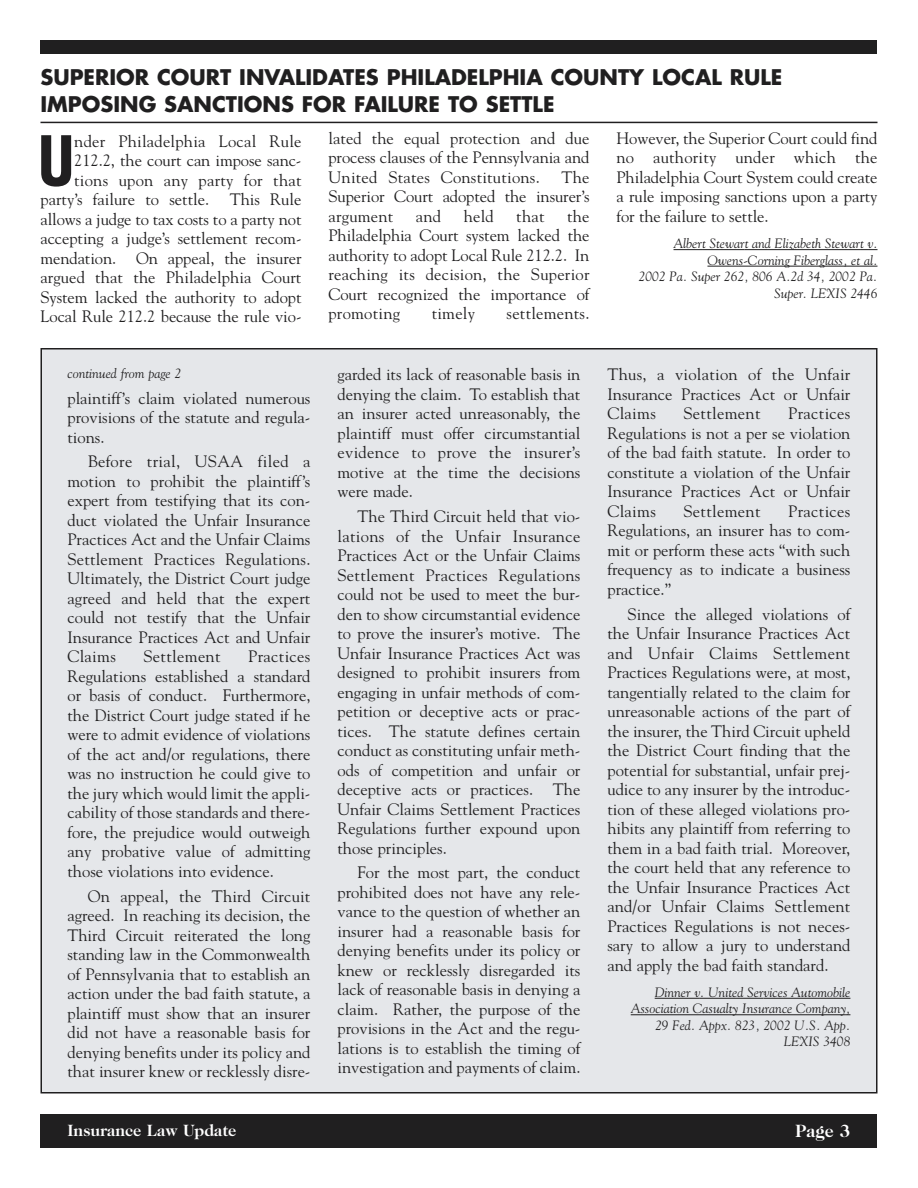
<style>
.page{position:relative;width:918px;height:1188px;background:#fff}
.page>*{position:absolute;margin:0;border:0;box-sizing:border-box;transform-origin:0 0}
.t1{font:700 condensed 67.05px "Futura";color:#201f20}
.t2{font:700 21px/27px "Futura";color:#201f20}
.t3{font:700 18px "Caslon Two Twenty Four";color:#fff}
.t4{font:16.5px/19.5px "Goudy";color:#201f20;text-align:justify}
.t5{font:16.5px "Goudy";letter-spacing:.02em;color:#201f20}
.t6{font:700 16.5px "Caslon Two Twenty Four";color:#fff}
.t7{font:italic 13.5px/16.5px "Goudy";color:#201f20;text-align:right}
</style>
<div class="page">
<div style="left:41px;top:349px;width:836px;height:744px;background:#e5e7ea"></div>
<hr style="left:655px;top:998px;width:45px;height:1px;background:#201f20">
<hr style="left:700px;top:998px;width:64px;height:1px;background:#201f20">
<hr style="left:764px;top:998px;width:86px;height:1px;background:#201f20">
<hr style="left:631px;top:1014px;width:215px;height:1px;background:#201f20">
<div style="left:40px;top:1114px;width:838px;height:34px;background:#201f20"></div>
<div style="left:40px;top:40px;width:838px;height:14px;background:#201f20"></div>
<svg style="left:674px;top:249px;width:28px;height:1px"></svg>
<hr style="left:702px;top:249px;width:43px;height:1px;background:#201f20">
<hr style="left:745px;top:249px;width:115px;height:1px;background:#201f20">
<svg style="left:860px;top:249px;width:18px;height:1px"></svg>
<hr style="left:707px;top:266px;width:61px;height:1px;background:#201f20">
<hr style="left:768px;top:266px;width:52px;height:1px;background:#201f20">
<hr style="left:820px;top:266px;width:58px;height:1px;background:#201f20">
<hr style="left:40px;top:122px;width:838px;height:1px;background:#201f20">
<p class="t2" style="left:40px;top:65px;width:743px">SUPERIOR COURT INVALIDATES PHILADELPHIA COUNTY LOCAL RULE<br>IMPOSING SANCTIONS FOR FAILURE TO SETTLE</p>
<p class="t4" style="left:40px;top:133px;width:263px;text-align:right">nder Philadelphia Local Rule 212.2, the court can impose sanc&shy;tions upon any party for that party’s failure to settle. This Rule allows a judge to tax costs to a party not accepting a judge’s settlement recom&shy;mendation. On appeal, the insurer argued that the Philadelphia Court System lacked the authority to adopt Local Rule 212.2 because the rule vio-</p>
<p class="t4" style="left:328px;top:130px;width:263px">lated the equal protection and due process clauses of the Pennsylvania and United States Constitutions.</p>
<h1 class="t1" style="left:38px;top:132px;width:38px">U</h1>
<p class="t4" style="left:328px;top:169px;width:263px;text-indent:233px">The Superior Court adopted the insurer’s argument</p>
<p class="t4" style="left:328px;top:208px;width:263px;text-indent:239px">the Philadelphia Court system lacked the authority to adopt Local Rule 212.2. In reaching its decision, the Superior Court recognized the importance of promoting</p>
<p class="t4" style="left:416px;top:208px;width:27px">and</p>
<p class="t4" style="left:464px;top:208px;width:32px">held</p>
<p class="t4" style="left:516px;top:208px;width:30px">that</p>
<p class="t4" style="left:432px;top:305px;width:45px">timely</p>
<p class="t4" style="left:507px;top:305px;width:84px">settlements.</p>
<p class="t4" style="left:616px;top:130px;width:263px">However, the Superior Court could find no authority under which the Philadelphia Court System could create a rule imposing sanctions upon a party for the failure to settle.</p>
<p class="t7" style="left:639px;top:236px;width:240px">Albert Stewart and Elizabeth Stewart v.<br>Owens-Corning Fiberglass, et al.<br>2002 Pa. Super 262, 806 A.2d 34, 2002 Pa.<br>Super. LEXIS 2446</p>
<p class="t7" style="left:68px;top:366px;width:115px">continued from page 2</p>
<p class="t4" style="left:67px;top:389px;width:245px">plaintiff’s claim violated numerous provisions of the statute and regula&shy;tions.</p>
<p class="t4" style="left:67px;top:453px;width:245px;text-indent:20px">Before trial, USAA filed a motion to prohibit the plaintiff’s expert from testifying that its con&shy;duct violated the Unfair Insurance Practices Act and the Unfair Claims Settlement Practices Regulations.<br>Ultimately, the District Court judge agreed and held that the expert could not testify that the Unfair Insurance Practices Act and Unfair Claims</p>
<p class="t5" style="left:143px;top:650px;width:79px">Settlement</p>
<p class="t4" style="left:67px;top:648px;width:245px;text-indent:181px">Practices Regulations established a standard or basis of conduct. Furthermore, the District Court judge stated if he were to admit evidence of violations of the act and/or regulations, there was no instruction he could give to the jury which would limit the appli&shy;cability of those standards and there&shy;fore, the prejudice would outweigh any probative value of admitting those violations into evidence.</p>
<p class="t4" style="left:67px;top:888px;width:245px;text-indent:20px">On appeal, the Third Circuit agreed. In reaching its decision, the Third Circuit reiterated the long standing law in the Commonwealth of Pennsylvania that to establish an action under the bad faith statute, a plaintiff must show that an insurer did not have a reasonable basis for denying benefits under its policy and that insurer knew or recklessly disre-</p>
<p class="t4" style="left:337px;top:366px;width:245px">garded its lack of reasonable basis in denying the claim. To establish that an insurer acted unreasonably, the plaintiff must offer circumstantial evidence to prove the insurer’s motive at the time the decisions were made.</p>
<p class="t4" style="left:337px;top:508px;width:245px;text-indent:20px">The Third Circuit held that vio&shy;lations of the Unfair Insurance Practices Act or the Unfair Claims Settlement Practices Regulations could not be used to meet the bur&shy;den to show circumstantial evidence to prove the insurer’s motive. The Unfair Insurance Practices Act was designed to prohibit insurers from engaging in unfair methods of com&shy;petition or deceptive acts or prac&shy;tices. The statute defines certain conduct as constituting unfair meth&shy;ods of competition and unfair or deceptive acts or practices. The Unfair Claims Settlement Practices Regulations further expound upon those principles.</p>
<p class="t4" style="left:337px;top:864px;width:245px;text-indent:20px">For the most part, the conduct prohibited does not have any rele&shy;vance to the question of whether an insurer had a reasonable basis for denying benefits under its policy or knew or recklessly disregarded its lack of reasonable basis in denying a claim. Rather, the purpose of the provisions in the Act and the regu&shy;lations is to establish the timing of investigation and payments of claim.</p>
<p class="t4" style="left:607px;top:366px;width:245px">Thus, a violation of the Unfair Insurance Practices Act or Unfair Claims</p>
<p class="t5" style="left:683px;top:407px;width:79px">Settlement</p>
<p class="t4" style="left:607px;top:405px;width:245px;text-indent:181px">Practices Regulations is not a per se violation of the bad faith statute. In order to constitute a violation of the Unfair Insurance Practices Act or Unfair Claims</p>
<p class="t5" style="left:683px;top:504px;width:79px">Settlement</p>
<p class="t4" style="left:607px;top:502px;width:245px;text-indent:181px">Practices Regulations, an insurer has to com&shy;mit or perform these acts “with such frequency as to indicate a business practice.”</p>
<p class="t4" style="left:607px;top:605px;width:245px;text-indent:20px">Since the alleged violations of the Unfair Insurance Practices Act and Unfair Claims Settlement Practices Regulations were, at most, tangentially related to the claim for unreasonable actions of the part of the insurer, the Third Circuit upheld the District Court finding that the potential for substantial, unfair prej&shy;udice to any insurer by the introduc&shy;tion of these alleged violations pro&shy;hibits any plaintiff from referring to them in a bad faith trial. Moreover, the court held that any reference to the Unfair Insurance Practices Act and/or Unfair Claims Settlement Practices Regulations is not neces&shy;sary to allow a jury to understand and apply the bad faith standard.</p>
<p class="t7" style="left:631px;top:985px;width:221px">Dinner v. United Services Automobile<br>Association Casualty Insurance Company,<br>29 Fed. Appx. 823, 2002 U.S. App.<br>LEXIS 3408</p>
<p class="t6" style="left:68px;top:1124px;width:171px">Insurance Law Update</p>
<p class="t3" style="left:795px;top:1124px;width:57px">Page 3</p>
</div>
